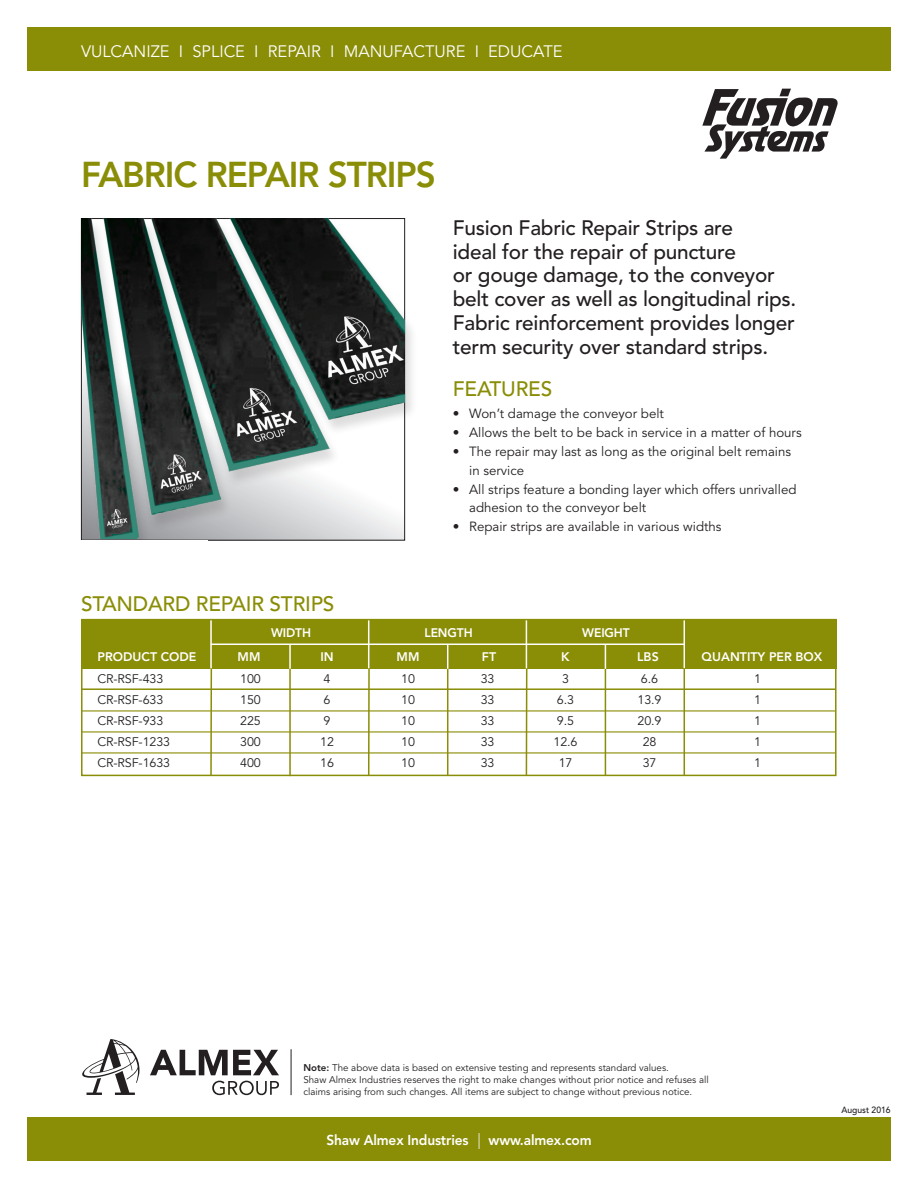
<style>
.page{position:relative;width:918px;height:1188px;background:#fff}
.page>*{position:absolute;margin:0;border:0;box-sizing:border-box;transform-origin:0 0}
.MAIN_HEAD{font:800 35.7px "Avenir LT Std";letter-spacing:-.03em;color:#8a8d06}
.SUBHEAD{font:500 20.85px/23.9px "Avenir LT Std";letter-spacing:-.01em;color:#231f20}
.FEATURES_SUBHEAD{font:500 20.85px "Avenir LT Std";letter-spacing:-.01em;color:#8a8d06}
.BODY_COPY{font:16.5px "Avenir LT Std";color:#fff}
.BODY_COPY-2{font:800 14.25px "Avenir LT Std";letter-spacing:-.01em;color:#fff;scale:.96 1}
.t1{font:13.2px/18.9px "Avenir LT Std";color:#231f20}
.t2{font:12.3px "Avenir LT Std";letter-spacing:-.01em;color:#231f20}
.t3{font:800 12.3px "Avenir LT Std";color:#fff}
.BODY_COPY-3{font:9.75px/12px "Avenir LT Std";color:#231f20}
.BODY_COPY-4{font:500 9px "Avenir LT Std";color:#231f20;scale:.95 1}
.s1{font-weight:800}
.s2{font-weight:300;font-style:italic}
</style>
<div class="page">
<div style="left:27px;top:1118px;width:864px;height:43px;background:#8a8d06"></div>
<svg style="left:702px;top:89px;width:136px;height:70px"></svg>
<svg style="left:150px;top:1050px;width:129px;height:25px"></svg>
<svg style="left:212px;top:1081px;width:67px;height:14px"></svg>
<svg style="left:82px;top:1039px;width:58px;height:56px"></svg>
<hr style="left:291px;top:1049px;width:1px;height:46px;background:#231f20">
<div style="left:27px;top:27px;width:864px;height:43px;background:#8a8d06"></div>
<div style="left:81px;top:619px;width:756px;height:50px;background:#8a8d06"></div>
<hr style="left:605px;top:662px;width:1px;height:114px;background:#8a8d06">
<svg style="left:605px;top:645px;width:1px;height:24px"></svg>
<hr style="left:289px;top:662px;width:2px;height:114px;background:#8a8d06">
<hr style="left:289px;top:645px;width:2px;height:24px;background:#fff">
<hr style="left:211px;top:644px;width:473px;height:1px;background:#fff">
<hr style="left:368px;top:661px;width:2px;height:115px;background:#8a8d06">
<hr style="left:368px;top:617px;width:1px;height:51px;background:#fff">
<hr style="left:81px;top:688px;width:754px;height:2px;background:#8a8d06">
<hr style="left:81px;top:710px;width:754px;height:2px;background:#8a8d06">
<hr style="left:81px;top:731px;width:754px;height:2px;background:#8a8d06">
<hr style="left:81px;top:752px;width:754px;height:2px;background:#8a8d06">
<hr style="left:526px;top:661px;width:1px;height:115px;background:#8a8d06">
<hr style="left:526px;top:617px;width:1px;height:51px;background:#fff">
<hr style="left:684px;top:668px;width:1px;height:108px;background:#8a8d06">
<hr style="left:684px;top:618px;width:1px;height:50px;background:#fff">
<hr style="left:210px;top:661px;width:2px;height:114px;background:#8a8d06">
<hr style="left:210px;top:617px;width:2px;height:51px;background:#fff">
<hr style="left:447px;top:662px;width:1px;height:114px;background:#8a8d06">
<svg style="left:447px;top:645px;width:1px;height:24px"></svg>
<div style="left:81px;top:619px;width:756px;height:157px;border:2px solid #8a8d06"></div>
<div style="left:78px;top:219px;width:340px;height:338px;background:#231f20;opacity:.15"></div>
<img style="left:81px;top:218px;width:324px;height:321px">
<div style="left:57px;top:541px;width:151px;height:29px;background:#fff"></div>
<p class="BODY_COPY" style="left:81px;top:42px;width:483px">VULCANIZE I SPLICE I REPAIR I MANUFACTURE I EDUCATE</p>
<p class="MAIN_HEAD" style="left:81px;top:154px;width:356px">FABRIC REPAIR STRIPS</p>
<p class="SUBHEAD" style="left:453px;top:216px;width:345px">Fusion Fabric Repair Strips are<br>ideal for the repair of puncture<br>or gouge damage, to the conveyor belt cover as well as longitudinal rips.<br>Fabric reinforcement provides longer term security over standard strips.</p>
<p class="FEATURES_SUBHEAD" style="left:453px;top:377px;width:101px">FEATURES</p>
<p class="t1" style="left:453px;top:404px;width:213px">• Won’t damage the conveyor belt</p>
<p class="t1" style="left:453px;top:423px;width:350px">• Allows the belt to be back in service in a matter of hours</p>
<p class="t1" style="left:469px;top:442px;width:323px;text-indent:-16px">• The repair may last as long as the original belt remains in service</p>
<p class="t1" style="left:469px;top:480px;width:329px;text-indent:-16px">• All strips feature a bonding layer which offers unrivalled adhesion to the conveyor belt</p>
<p class="t1" style="left:453px;top:518px;width:270px">• Repair strips are available in various widths</p>
<p class="FEATURES_SUBHEAD" style="left:81px;top:591px;width:255px">STANDARD REPAIR STRIPS</p>
<p class="t3" style="left:271px;top:625px;width:41px">WIDTH</p>
<p class="t3" style="left:425px;top:625px;width:50px">LENGTH</p>
<p class="t3" style="left:582px;top:625px;width:49px">WEIGHT</p>
<p class="t3" style="left:98px;top:650px;width:100px">PRODUCT CODE</p>
<p class="t3" style="left:238px;top:650px;width:24px">MM</p>
<p class="t3" style="left:320px;top:650px;width:15px">IN</p>
<p class="t3" style="left:397px;top:650px;width:24px">MM</p>
<p class="t3" style="left:482px;top:650px;width:16px">FT</p>
<p class="t3" style="left:561px;top:650px;width:10px">K</p>
<p class="t3" style="left:637px;top:650px;width:23px">LBS</p>
<p class="t3" style="left:702px;top:650px;width:122px">QUANTITY PER BOX</p>
<p class="t2" style="left:98px;top:672px;width:67px">CR-RSF-433</p>
<p class="t2" style="left:240px;top:672px;width:22px">100</p>
<p class="t2" style="left:324px;top:672px;width:8px">4</p>
<p class="t2" style="left:401px;top:672px;width:15px">10</p>
<p class="t2" style="left:481px;top:672px;width:15px">33</p>
<p class="t2" style="left:562px;top:672px;width:8px">3</p>
<p class="t2" style="left:641px;top:672px;width:19px">6.6</p>
<p class="t2" style="left:754px;top:672px;width:8px">1</p>
<p class="t2" style="left:98px;top:693px;width:67px">CR-RSF-633</p>
<p class="t2" style="left:240px;top:693px;width:22px">150</p>
<p class="t2" style="left:324px;top:693px;width:8px">6</p>
<p class="t2" style="left:401px;top:693px;width:15px">10</p>
<p class="t2" style="left:481px;top:693px;width:15px">33</p>
<p class="t2" style="left:557px;top:693px;width:19px">6.3</p>
<p class="t2" style="left:638px;top:693px;width:26px">13.9</p>
<p class="t2" style="left:754px;top:693px;width:8px">1</p>
<p class="t2" style="left:98px;top:714px;width:67px">CR-RSF-933</p>
<p class="t2" style="left:240px;top:714px;width:22px">225</p>
<p class="t2" style="left:324px;top:714px;width:8px">9</p>
<p class="t2" style="left:401px;top:714px;width:15px">10</p>
<p class="t2" style="left:481px;top:714px;width:15px">33</p>
<p class="t2" style="left:557px;top:714px;width:19px">9.5</p>
<p class="t2" style="left:638px;top:714px;width:26px">20.9</p>
<p class="t2" style="left:754px;top:714px;width:8px">1</p>
<p class="t2" style="left:98px;top:735px;width:74px">CR-RSF-1233</p>
<p class="t2" style="left:240px;top:735px;width:22px">300</p>
<p class="t2" style="left:320px;top:735px;width:15px">12</p>
<p class="t2" style="left:401px;top:735px;width:15px">10</p>
<p class="t2" style="left:481px;top:735px;width:15px">33</p>
<p class="t2" style="left:554px;top:735px;width:26px">12.6</p>
<p class="t2" style="left:643px;top:735px;width:15px">28</p>
<p class="t2" style="left:754px;top:735px;width:8px">1</p>
<p class="t2" style="left:98px;top:756px;width:74px">CR-RSF-1633</p>
<p class="t2" style="left:240px;top:756px;width:22px">400</p>
<p class="t2" style="left:320px;top:756px;width:15px">16</p>
<p class="t2" style="left:401px;top:756px;width:15px">10</p>
<p class="t2" style="left:481px;top:756px;width:15px">33</p>
<p class="t2" style="left:559px;top:756px;width:15px">17</p>
<p class="t2" style="left:643px;top:756px;width:15px">37</p>
<p class="t2" style="left:754px;top:756px;width:8px">1</p>
<p class="BODY_COPY-3" style="left:303px;top:1062px;width:407px"><span class="s1">Note:</span> The above data is based on extensive testing and represents standard values.<br>Shaw Almex Industries reserves the right to make changes without prior notice and refuses all claims arising from such changes. All items are subject to change without previous notice.</p>
<p class="BODY_COPY-2" style="left:326px;top:1131px;width:278px">Shaw Almex Industries <span class="s2">|</span> www.almex.com</p>
<p class="BODY_COPY-4" style="left:842px;top:1105px;width:53px">August 2016</p>
</div>
